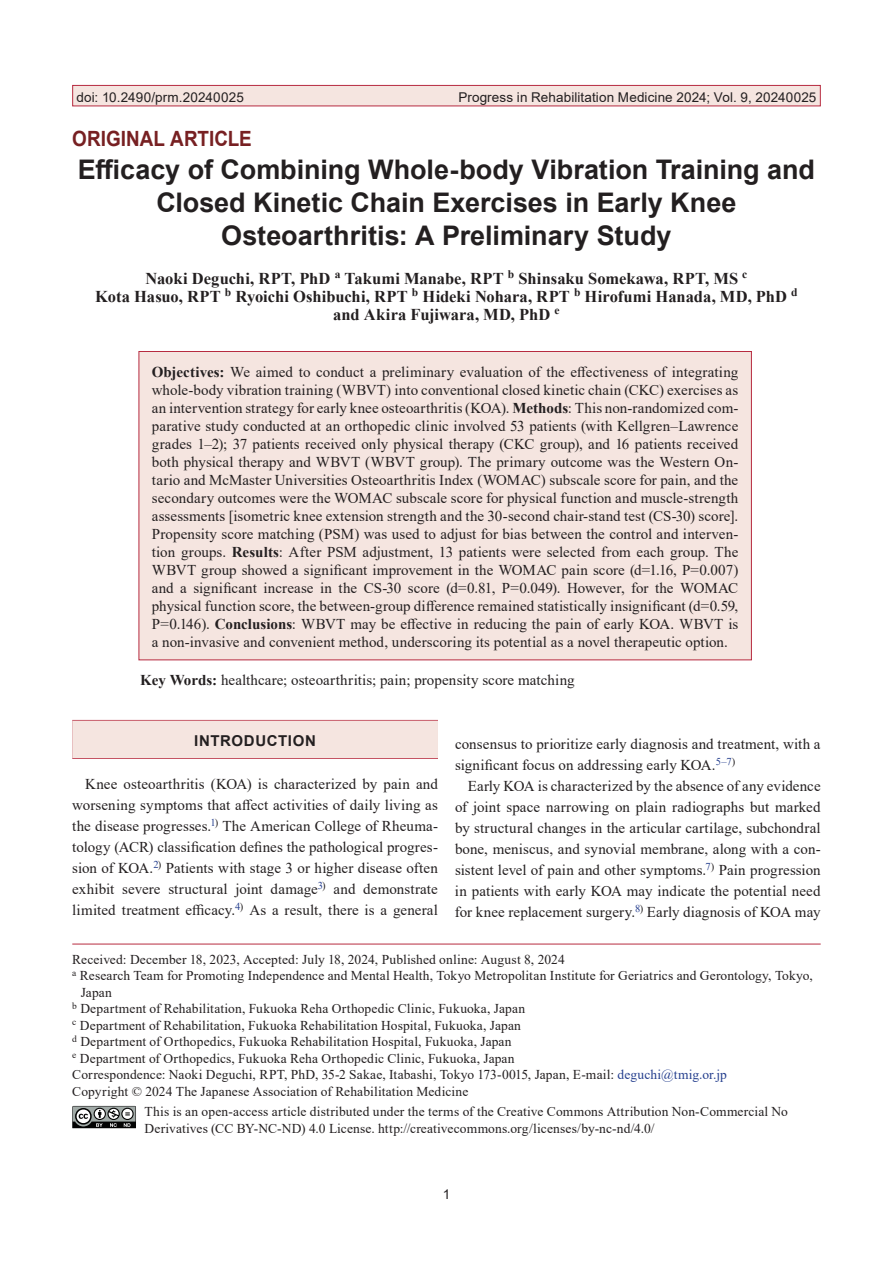
<style>
.page{position:relative;width:893px;height:1263px;background:#fff}
.page>*{position:absolute;margin:0;border:0;box-sizing:border-box;transform-origin:0 0}
.t1{font:700 27px/33px "Arial";color:#231f20;text-align:center}
.t2{font:700 21px "Arial";color:#772022;scale:.9 1}
.t3{font:700 16.5px/18px "Times New Roman";color:#231f20;text-align:center}
.t4{font:15px/18px "Times New Roman";letter-spacing:.005em;color:#231f20;text-align:justify}
.t5{font:700 15px "Arial";letter-spacing:.04em;color:#231f20}
.t6{font:13.5px/16.5px "Times New Roman";letter-spacing:.01em;color:#231f20}
.t7{font:13.5px "Arial";letter-spacing:.01em;color:#231f20}
.s1{font-weight:700}
.s2{color:#253f8e}
</style>
<div class="page">
<svg style="left:72px;top:720px;width:366px;height:39px"></svg>
<div style="left:72px;top:721px;width:366px;height:37px;background:#f5e5e0"></div>
<svg style="left:72px;top:1106px;width:64px;height:22px"></svg>
<hr style="left:72px;top:944px;width:749px;height:1px;background:#b72b40">
<div style="left:72px;top:85px;width:749px;height:21px;background:#f5e5e0;border:1px solid #b72b40"></div>
<div style="left:139px;top:351px;width:612px;height:309px;background:#f5e5e0"></div>
<p class="t7" style="left:77px;top:88px;width:169px">doi: 10.2490/prm.20240025</p>
<p class="t7" style="left:458px;top:88px;width:359px">Progress in Rehabilitation Medicine 2024; Vol. 9, 20240025</p>
<h2 class="t2" style="left:72px;top:123px;width:201px">ORIGINAL ARTICLE</h2>
<h1 class="t1" style="left:78px;top:153px;width:739px">Efficacy of Combining Whole-body Vibration Training and<br>Closed Kinetic Chain Exercises in Early Knee<br>Osteoarthritis: A Preliminary Study</h1>
<p class="t3" style="left:95px;top:269px;width:704px">Naoki Deguchi, RPT, PhD <sup>a</sup> Takumi Manabe, RPT <sup>b</sup> Shinsaku Somekawa, RPT, MS <sup>c<br></sup>Kota Hasuo, RPT <sup>b</sup> Ryoichi Oshibuchi, RPT <sup>b</sup> Hideki Nohara, RPT <sup>b</sup> Hirofumi Hanada, MD, PhD <sup>d </sup>and Akira Fujiwara, MD, PhD <sup>e</sup></p>
<p class="t4" style="left:152px;top:362px;width:588px"><span class="s1">Objectives:</span> We aimed to conduct a preliminary evaluation of the effectiveness of integrating whole-body vibration training (WBVT) into conventional closed kinetic chain (CKC) exercises as an intervention strategy for early knee osteoarthritis (KOA). <span class="s1">Methods</span>: This non-randomized com&shy;parative study conducted at an orthopedic clinic involved 53 patients (with Kellgren–Lawrence grades 1–2); 37 patients received only physical therapy (CKC group), and 16 patients received both physical therapy and WBVT (WBVT group). The primary outcome was the Western On&shy;tario and McMaster Universities Osteoarthritis Index (WOMAC) subscale score for pain, and the secondary outcomes were the WOMAC subscale score for physical function and muscle-strength assessments [isometric knee extension strength and the 30-second chair-stand test (CS-30) score].<br>Propensity score matching (PSM) was used to adjust for bias between the control and interven&shy;tion groups. <span class="s1">Results</span>: After PSM adjustment, 13 patients were selected from each group. The WBVT group showed a significant improvement in the WOMAC pain score (d=1.16, P=0.007) and a significant increase in the CS-30 score (d=0.81, P=0.049). However, for the WOMAC physical function score, the between-group difference remained statistically insignificant (d=0.59, P=0.146). <span class="s1">Conclusions</span>: WBVT may be effective in reducing the pain of early KOA. WBVT is a non-invasive and convenient method, underscoring its potential as a novel therapeutic option.</p>
<p class="t4" style="left:140px;top:671px;width:436px"><span class="s1">Key Words:</span> healthcare; osteoarthritis; pain; propensity score matching</p>
<p class="t5" style="left:194px;top:730px;width:123px">INTRODUCTION</p>
<p class="t4" style="left:72px;top:773px;width:367px;line-height:21px;text-indent:13px">Knee osteoarthritis (KOA) is characterized by pain and worsening symptoms that affect activities of daily living as the disease progresses.<sup>1</sup><sup>)</sup> The American College of Rheuma&shy;tology (ACR) classification defines the pathological progres&shy;sion of KOA.<sup>2</sup><sup>)</sup> Patients with stage 3 or higher disease often exhibit severe structural joint damage<sup>3</sup><sup>)</sup> and demonstrate limited treatment efficacy.<sup>4</sup><sup>)</sup> As a result, there is a general</p>
<p class="t4" style="left:455px;top:733px;width:367px;line-height:21px">consensus to prioritize early diagnosis and treatment, with a significant focus on addressing early KOA.<sup>5–7</sup><sup>)</sup></p>
<p class="t4" style="left:455px;top:775px;width:367px;line-height:21px;text-indent:13px">Early KOA is characterized by the absence of any evidence of joint space narrowing on plain radiographs but marked by structural changes in the articular cartilage, subchondral bone, meniscus, and synovial membrane, along with a con&shy;sistent level of pain and other symptoms.<sup>7</sup><sup>)</sup> Pain progression in patients with early KOA may indicate the potential need for knee replacement surgery.<sup>8</sup><sup>)</sup> Early diagnosis of KOA may</p>
<p class="t6" style="left:72px;top:950px;width:494px">Received: December 18, 2023, Accepted: July 18, 2024, Published online: August 8, 2024</p>
<p class="t6" style="left:72px;top:967px;width:742px"><sup>a</sup> Research Team for Promoting Independence and Mental Health, Tokyo Metropolitan Institute for Geriatrics and Gerontology, Tokyo,</p>
<p class="t6" style="left:81px;top:983px;width:33px">Japan</p>
<p class="t6" style="left:72px;top:1000px;width:454px"><sup>b</sup> Department of Rehabilitation, Fukuoka Reha Orthopedic Clinic, Fukuoka, Japan</p>
<p class="t6" style="left:72px;top:1016px;width:450px"><sup>c</sup> Department of Rehabilitation, Fukuoka Rehabilitation Hospital, Fukuoka, Japan</p>
<p class="t6" style="left:72px;top:1033px;width:441px"><sup>d</sup> Department of Orthopedics, Fukuoka Rehabilitation Hospital, Fukuoka, Japan</p>
<p class="t6" style="left:72px;top:1049px;width:444px"><sup>e</sup> Department of Orthopedics, Fukuoka Reha Orthopedic Clinic, Fukuoka, Japan</p>
<p class="t6" style="left:72px;top:1066px;width:656px">Correspondence: Naoki Deguchi, RPT, PhD, 35-2 Sakae, Itabashi, Tokyo 173-0015, Japan, E-mail: <span class="s2">deguchi@tmig.or.jp</span></p>
<p class="t6" style="left:72px;top:1082px;width:398px">Copyright © 2024 The Japanese Association of Rehabilitation Medicine</p>
<p class="t6" style="left:145px;top:1103px;width:645px">This is an open-access article distributed under the terms of the Creative Commons Attribution Non-Commercial No<br>Derivatives (CC BY-NC-ND) 4.0 License. http://creativecommons.org/licenses/by-nc-nd/4.0/</p>
<p class="t7" style="left:443px;top:1185px;width:9px">1</p>
</div>
